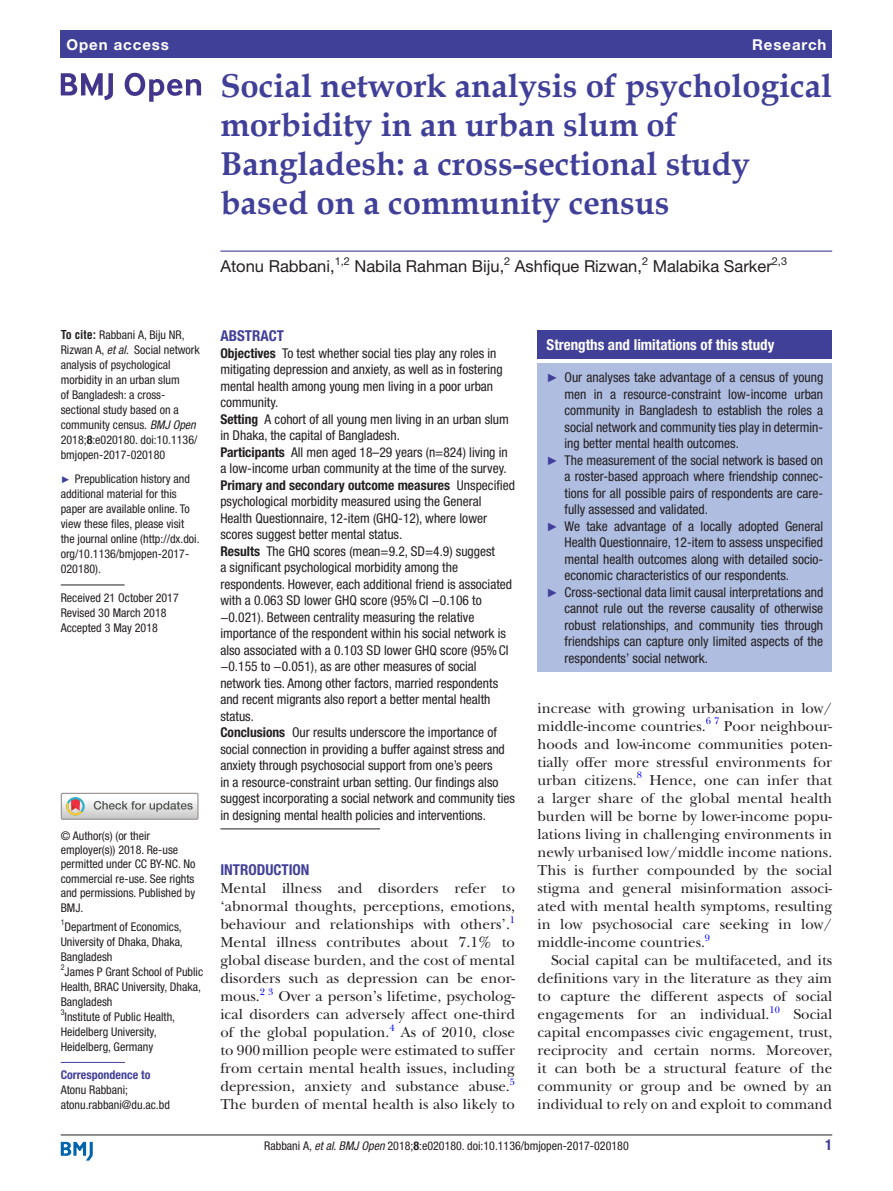
<style>
.page{position:relative;width:893px;height:1191px;background:#fff}
.page>*{position:absolute;margin:0;border:0;box-sizing:border-box;transform-origin:0 0}
.t1{font:700 33px/39px "Book Antiqua";color:#414099}
.t2{font:16.5px "Helvetica Neue LT Std";color:#231f20}
.t3{font:15px/18px "New Baskerville";color:#231f20;text-align:justify}
.t4{font:700 condensed 15px "Helvetica Neue LT Std";color:#fff}
.t5{font:700 condensed 15px "Helvetica Neue LT Std";color:#414099}
.t6{font:700 15px "Helvetica Neue LT Std";letter-spacing:.065em;color:#fff}
.t7{font:condensed 13.5px/16.5px "Helvetica Neue LT Std";color:#231f20}
.t8{font:condensed 12px/15px "Helvetica Neue LT Std";color:#231f20}
.t9{font:700 condensed 12px "Helvetica Neue LT Std";color:#414099}
.t10{font:10.95px "Helvetica Neue LT Std";color:#231f20}
.t11{font:9.9px "New Baskerville";color:#00f}
.t12{font:condensed 7.95px "Helvetica Neue LT Std";color:#231f20}
.s1{font-family:"Helvetica LT Std";font-weight:700}
.s2{font-style:italic}
.s3{font-weight:700}
.s4{font-family:"Arial";font-stretch:normal;font-size:9.75px;color:#414099}
.s5{font-family:"Arial";font-stretch:normal;font-size:12px;color:#414099}
</style>
<div class="page">
<hr style="left:61px;top:1134px;width:771px;height:1px;background:#231f20">
<svg style="left:61px;top:1141px;width:32px;height:19px"></svg>
<div style="left:61px;top:31px;width:771px;height:27px;background:#414099"></div>
<hr style="left:220px;top:250px;width:612px;height:2px;background:#414099">
<hr style="left:61px;top:584px;width:64px;height:1px;background:#231f20">
<hr style="left:61px;top:1062px;width:64px;height:1px;background:#414099">
<svg style="left:61px;top:73px;width:52px;height:27px"></svg>
<svg style="left:125px;top:73px;width:76px;height:29px"></svg>
<div style="left:61px;top:792px;width:138px;height:27px;border:1px solid #969090"></div>
<svg style="left:61px;top:793px;width:137px;height:26px"></svg>
<hr style="left:220px;top:828px;width:160px;height:1px;background:#231f20">
<div style="left:538px;top:331px;width:294px;height:28px;background:#414099"></div>
<div style="left:538px;top:363px;width:294px;height:308px;background:#afbde1"></div>
<p class="t6" style="left:66px;top:35px;width:104px">Open access</p>
<p class="t6" style="left:752px;top:35px;width:76px">Research</p>
<h1 class="t1" style="left:220px;top:66px;width:613px">Social network analysis of psychological morbidity in an urban slum of Bangladesh: a cross-sectional study based on a community census</h1>
<p class="t2" style="left:220px;top:257px;width:116px">Atonu Rabbani,</p>
<p class="t10" style="left:335px;top:254px;width:17px">1,2</p>
<p class="t2" style="left:354px;top:257px;width:151px">Nabila Rahman Biju,</p>
<p class="t10" style="left:504px;top:254px;width:8px">2</p>
<p class="t2" style="left:515px;top:257px;width:129px">Ashfique Rizwan,</p>
<p class="t10" style="left:642px;top:254px;width:8px">2</p>
<p class="t2" style="left:653px;top:257px;width:121px">Malabika Sarker</p>
<p class="t10" style="left:772px;top:254px;width:17px">2,3</p>
<p class="t8" style="left:61px;top:327px;width:141px"><span class="s1">To cite:</span> Rabbani A, Biju NR,<br>Rizwan A, <span class="s2">et al</span>. Social network analysis of psychological morbidity in an urban slum<br>of Bangladesh: a cross&shy;sectional study based on a community census. <span class="s2">BMJ Open<br></span>2018;<span class="s3">8</span>:e020180. doi:10.1136/ bmjopen-2017-020180</p>
<p class="t8" style="left:61px;top:471px;width:140px"><span class="s4">►</span> Prepublication history and additional material for this paper are available online. To view these files, please visit the journal online (http://dx.doi. org/10.1136/bmjopen-2017-<br>020180).</p>
<p class="t8" style="left:61px;top:590px;width:120px">Received 21 October 2017<br>Revised 30 March 2018<br>Accepted 3 May 2018</p>
<p class="t8" style="left:61px;top:828px;width:136px;line-height:14.4px">© Author(s) (or their employer(s)) 2018. Re-use permitted under CC BY-NC. No commercial re-use. See rights and permissions. Published by<br>BMJ.</p>
<p class="t12" style="left:61px;top:918px;width:5px">1</p>
<p class="t8" style="left:61px;top:919px;width:124px;text-align:justify;text-indent:4px">Department of Economics, University of Dhaka, Dhaka, Bangladesh</p>
<p class="t12" style="left:61px;top:963px;width:5px">2</p>
<p class="t8" style="left:61px;top:964px;width:144px;text-indent:4px">James P Grant School of Public<br>Health, BRAC University, Dhaka,<br>Bangladesh<br><sup>3</sup>Institute of Public Health,<br>Heidelberg University,<br>Heidelberg, Germany</p>
<p class="t9" style="left:61px;top:1067px;width:91px">Correspondence to</p>
<p class="t8" style="left:61px;top:1082px;width:111px">Atonu Rabbani; atonu.rabbani@du.ac.bd</p>
<p class="t5" style="left:220px;top:327px;width:65px">Abstract</p>
<p class="t7" style="left:220px;top:345px;width:296px"><span class="s3">Objectives</span> To test whether social ties play any roles in mitigating depression and anxiety, as well as in fostering mental health among young men living in a poor urban community.<br><span class="s3">Setting</span> A cohort of all young men living in an urban slum in Dhaka, the capital of Bangladesh.<br><span class="s3">Participants</span> All men aged 18–29 years (n=824) living in a low-income urban community at the time of the survey.<br><span class="s3">Primary and secondary outcome measures</span> Unspecified psychological morbidity measured using the General Health Questionnaire, 12-item (GHQ-12), where lower scores suggest better mental status.<br><span class="s3">Results</span> The GHQ scores (mean=9.2, SD=4.9) suggest<br>a significant psychological morbidity among the respondents. However, each additional friend is associated with a 0.063 SD lower GHQ score (95%CI −0.106 to −0.021). Between centrality measuring the relative importance of the respondent within his social network is also associated with a 0.103 SD lower GHQ score (95%CI −0.155 to −0.051), as are other measures of social network ties. Among other factors, married respondents and recent migrants also report a better mental health status.<br><span class="s3">Conclusions</span> Our results underscore the importance of social connection in providing a buffer against stress and anxiety through psychosocial support from one’s peers<br>in a resource-constraint urban setting. Our findings also suggest incorporating a social network and community ties in designing mental health policies and interventions.</p>
<p class="t5" style="left:220px;top:861px;width:91px">Introduction</p>
<p class="t3" style="left:220px;top:879px;width:296px">Mental illness and disorders refer to ‘abnormal thoughts, perceptions, emotions, behaviour and relationships with others’.</p>
<p class="t11" style="left:510px;top:913px;width:7px">1</p>
<p class="t3" style="left:220px;top:933px;width:296px">Mental illness contributes about 7.1% to global disease burden, and the cost of mental disorders such as depression can be enor&shy;mous.<sup>2</sup> <sup>3</sup> Over a person’s lifetime, psycholog&shy;ical disorders can adversely affect one-third of the global population.</p>
<p class="t11" style="left:390px;top:1021px;width:7px">4</p>
<p class="t3" style="left:220px;top:1023px;width:296px;text-indent:180px">As of 2010, close to 900million people were estimated to suffer from certain mental health issues, including depression, anxiety and substance abuse.</p>
<p class="t11" style="left:510px;top:1075px;width:7px">5</p>
<p class="t3" style="left:220px;top:1095px;width:296px">The burden of mental health is also likely to</p>
<p class="t4" style="left:547px;top:336px;width:229px">Strengths and limitations of this study</p>
<p class="t7" style="left:547px;top:369px;width:278px"><span class="s5">►</span> Our analyses take advantage of a census of young</p>
<p class="t7" style="left:565px;top:385px;width:260px">men in a resource-constraint low-income urban</p>
<p class="t7" style="left:565px;top:402px;width:260px">community in Bangladesh to establish the roles a</p>
<p class="t7" style="left:565px;top:418px;width:260px">social network and community ties play in determin-</p>
<p class="t7" style="left:565px;top:435px;width:176px">ing better mental health outcomes.</p>
<p class="t7" style="left:547px;top:451px;width:278px"><span class="s5">►</span> The measurement of the social network is based on</p>
<p class="t7" style="left:565px;top:468px;width:260px">a roster-based approach where friendship connec-</p>
<p class="t7" style="left:565px;top:484px;width:260px">tions for all possible pairs of respondents are care-</p>
<p class="t7" style="left:565px;top:501px;width:145px">fully assessed and validated.</p>
<p class="t7" style="left:547px;top:517px;width:278px"><span class="s5">►</span> We take advantage of a locally adopted General</p>
<p class="t7" style="left:565px;top:534px;width:260px">Health Questionnaire, 12-item to assess unspecified</p>
<p class="t7" style="left:565px;top:550px;width:260px">mental health outcomes along with detailed socio-</p>
<p class="t7" style="left:565px;top:567px;width:226px">economic characteristics of our respondents.</p>
<p class="t7" style="left:547px;top:583px;width:278px"><span class="s5">►</span> Cross-sectional data limit causal interpretations and</p>
<p class="t7" style="left:565px;top:600px;width:260px">cannot rule out the reverse causality of otherwise</p>
<p class="t7" style="left:565px;top:616px;width:260px">robust relationships, and community ties through</p>
<p class="t7" style="left:565px;top:633px;width:260px">friendships can capture only limited aspects of the</p>
<p class="t7" style="left:565px;top:649px;width:145px">respondents’ social network.</p>
<p class="t3" style="left:538px;top:699px;width:296px">increase with growing urbanisation in low/ middle-income countries.<sup>6</sup> <sup>7</sup> Poor neighbour&shy;hoods and low-income communities poten&shy;tially offer more stressful environments for urban citizens.</p>
<p class="t11" style="left:637px;top:769px;width:7px">8</p>
<p class="t3" style="left:538px;top:771px;width:296px;text-indent:112px">Hence, one can infer that a larger share of the global mental health burden will be borne by lower-income popu&shy;lations living in challenging environments in newly urbanised low/middle income nations.<br>This is further compounded by the social stigma and general misinformation associ&shy;ated with mental health symptoms, resulting in low psychosocial care seeking in low/ middle-income countries.</p>
<p class="t11" style="left:705px;top:931px;width:7px">9</p>
<p class="t3" style="left:538px;top:951px;width:296px;text-indent:14px">Social capital can be multifaceted, and its definitions vary in the literature as they aim to capture the different aspects of social engagements for an individual.<sup>10</sup></p>
<p class="t3" style="left:538px;top:1005px;width:296px;text-indent:256px">Social capital encompasses civic engagement, trust, reciprocity and certain norms. Moreover, it can both be a structural feature of the community or group and be owned by an individual to rely on and exploit to command</p>
<p class="t8" style="left:264px;top:1137px;width:366px">Rabbani A, <span class="s2">et al</span>. <span class="s2">BMJ Open</span> 2018;<span class="s3">8</span>:e020180. doi:10.1136/bmjopen-2017-020180</p>
<p class="t5" style="left:825px;top:1135px;width:9px">1</p>
</div>
